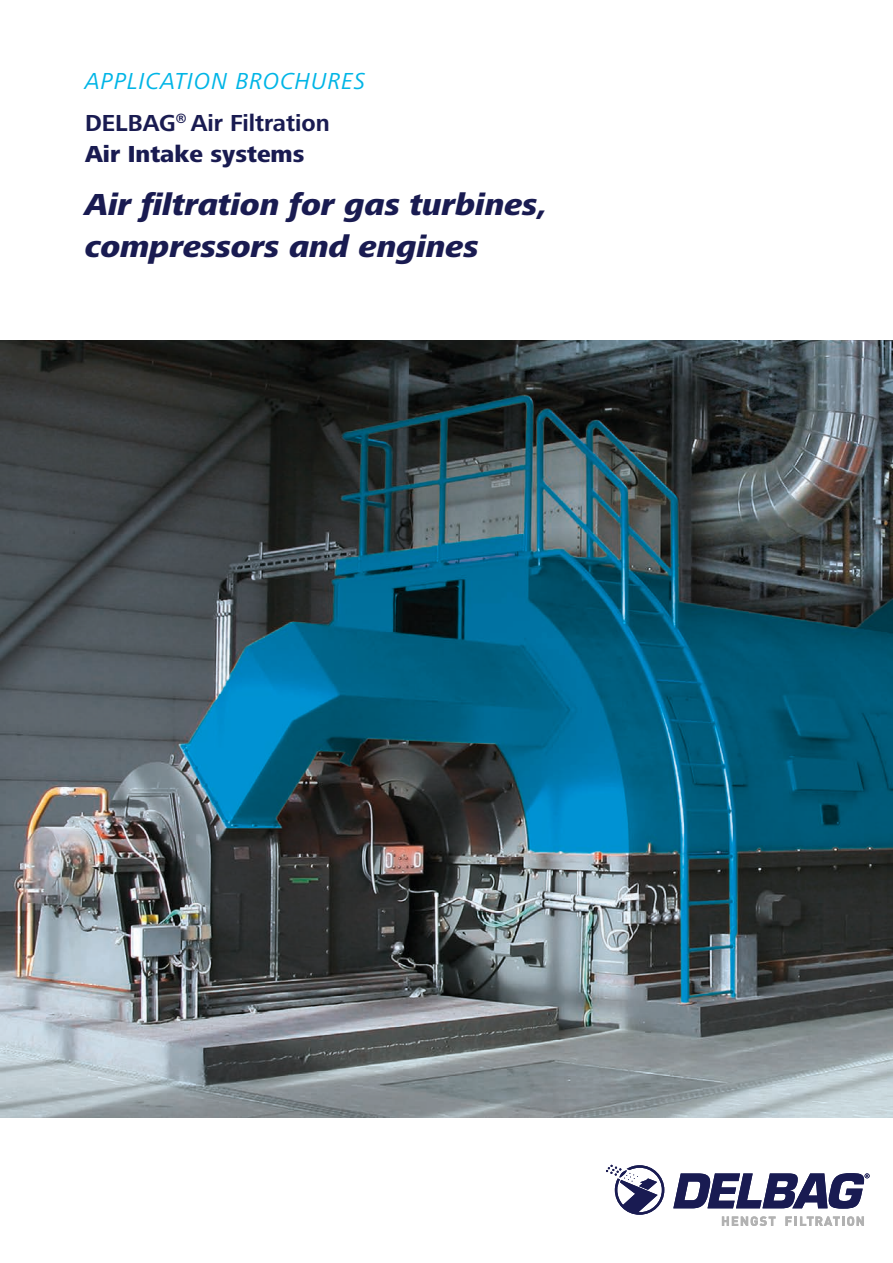
<style>
.page{position:relative;width:893px;height:1263px;background:#fff}
.page>*{position:absolute;margin:0;border:0;box-sizing:border-box;transform-origin:0 0}
.t1{font:italic 800 31.5px/42px "Frutiger Next LTW1 G";color:#191b51}
.t2{font:italic 24px/42px "Frutiger Next LTW1 G";letter-spacing:.04em;color:#00b5e6}
.t3{font:800 24px "Frutiger Next LTW1 G";color:#191b51}
.s1{font-weight:700;font-style:normal;color:#191b51}
</style>
<div class="page">
<svg style="left:606px;top:1165px;width:58px;height:50px"></svg>
<svg style="left:673px;top:1173px;width:197px;height:35px"></svg>
<svg style="left:722px;top:1216px;width:54px;height:10px"></svg>
<svg style="left:785px;top:1216px;width:79px;height:10px"></svg>
<img style="left:0;top:341px;width:893px;height:777px">
<p class="t2" style="left:85px;top:61px;width:282px">APPLICATION BROCHURES<br><span class="s1">DELBAG</span><sup>®</sup> <span class="s1">Air Filtration</span></p>
<p class="t3" style="left:85px;top:141px;width:221px">Air Intake systems</p>
<p class="t1" style="left:85px;top:184px;width:464px">Air filtration for gas turbines, compressors and engines</p>
</div>
